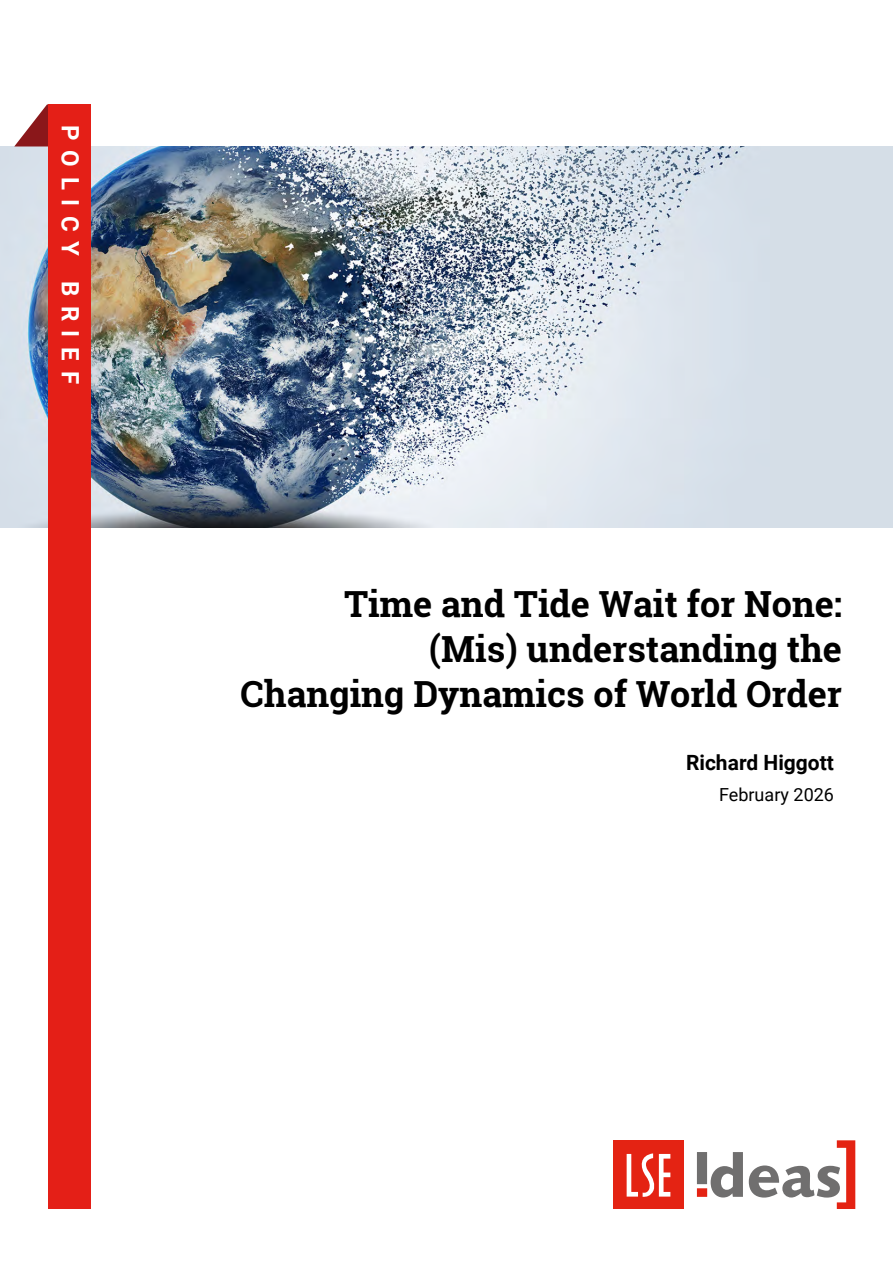
<style>
.page{position:relative;width:893px;height:1263px;background:#fff}
.page>*{position:absolute;margin:0;border:0;box-sizing:border-box;transform-origin:0 0}
.t1{font:700 36px/45px "Roboto Slab";color:#000;text-align:right}
.t2{font:700 24px "Roboto";letter-spacing:.4em;color:#fff}
.t3{font:700 21px "Roboto";color:#000}
.t4{font:18px "Roboto";color:#000}
</style>
<div class="page">
<div style="left:0;top:146px;width:893px;height:381px;background:#d5dee7"></div>
<img style="left:14px;top:146px;width:731px;height:381px">
<svg style="left:14px;top:104px;width:34px;height:42px"></svg>
<div style="left:48px;top:104px;width:42px;height:1105px;background:#e41f17"></div>
<div style="left:613px;top:1140px;width:71px;height:69px;background:#e42313"></div>
<svg style="left:627px;top:1153px;width:43px;height:44px"></svg>
<div style="left:697px;top:1152px;width:10px;height:32px;background:#706f6f"></div>
<div style="left:697px;top:1188px;width:10px;height:9px;background:#e42313"></div>
<svg style="left:711px;top:1152px;width:32px;height:45px"></svg>
<svg style="left:749px;top:1140px;width:106px;height:69px"></svg>
<p class="t2" style="left:87px;top:125px;width:260px;rotate:90deg">POLICY BRIEF</p>
<p class="t1" style="left:240px;top:581px;width:603px">Time and Tide Wait for None:<br>(Mis) understanding the<br>Changing Dynamics of World Order</p>
<p class="t3" style="left:686px;top:748px;width:149px">Richard Higgott</p>
<p class="t4" style="left:719px;top:782px;width:116px">February 2026</p>
</div>
